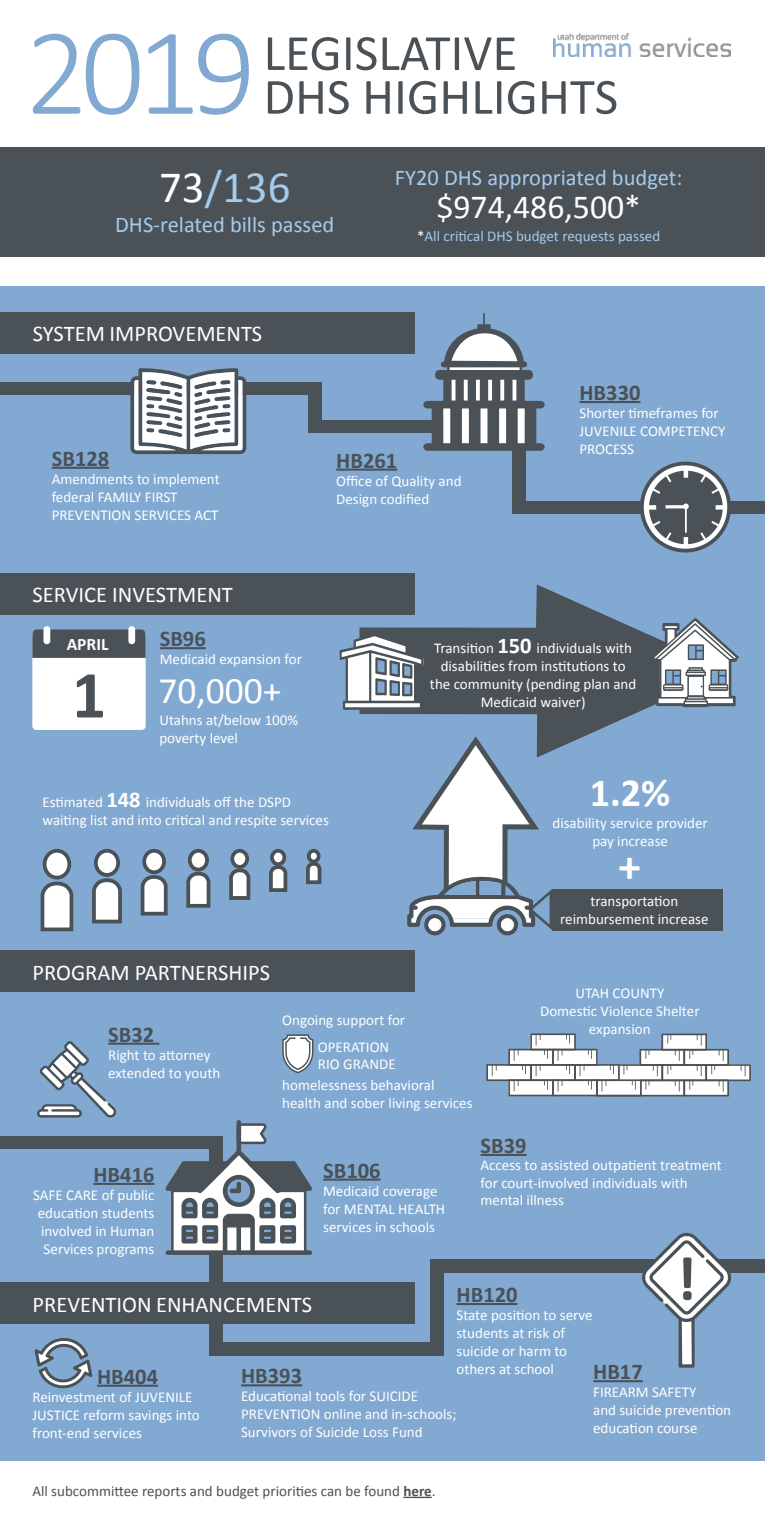
<style>
.page{position:relative;width:765px;height:1530px;background:#fff}
.page>*{position:absolute;margin:0;border:0;box-sizing:border-box;transform-origin:0 0}
.t1{font:300 125px "Calibri";color:#82a9d2}
.t2{font:700 67.5px "Calibri";color:#4a5157}
.t3{font:700 62.5px "Calibri";color:#4a5157}
.t4{font:51.25px/43.8px "Calibri";color:#4a5157}
.t5{font:45px "Calibri";color:#a5cbec}
.t6{font:700 45px "Calibri";color:#fff}
.t7{font:700 40px "Calibri";color:#fff}
.t8{font:37.5px "Calibri";color:#fff}
.t9{font:33.75px "Calibri";color:#fff}
.t10{font:22.5px "Calibri";color:#fff}
.t11{font:700 22.5px "Calibri";color:#4a5157}
.t12{font:22.5px "Calibri";color:#a5cbec}
.t13{font:700 17.5px "Calibri";color:#fff}
.t14{font:15px/18px "Calibri";color:#fff}
.t15{font:15px "Calibri";color:#4a5157}
.t16{font:15px "Calibri";color:#a5cbec}
.s1{color:#fff}
.s2{font-weight:700;font-size:22.5px}
.s3{font-weight:700}
</style>
<div class="page">
<div style="left:0;top:147px;width:765px;height:110px;background:#4a5157"></div>
<div style="left:0;top:286px;width:765px;height:1244px;background:#82a9d2"></div>
<div style="left:0;top:312px;width:414px;height:42px;background:#4a5157"></div>
<img style="left:553px;top:34px;width:178px;height:22px">
<hr style="left:579px;top:401px;width:61px;height:2px;background:#4a5157">
<hr style="left:336px;top:469px;width:61px;height:2px;background:#4a5157">
<hr style="left:52px;top:467px;width:57px;height:2px;background:#4a5157">
<div style="left:0;top:383px;width:318px;height:12px;background:#4a5157"></div>
<div style="left:309px;top:421px;width:212px;height:12px;background:#4a5157"></div>
<div style="left:524px;top:501px;width:241px;height:13px;background:#4a5157"></div>
<div style="left:309px;top:383px;width:13px;height:50px;background:#4a5157"></div>
<div style="left:512px;top:405px;width:13px;height:109px;background:#4a5157"></div>
<svg style="left:130px;top:368px;width:116px;height:86px;background:#b0b6bb"></svg>
<svg style="left:640px;top:462px;width:91px;height:91px"></svg>
<svg style="left:423px;top:313px;width:122px;height:138px"></svg>
<div style="left:0;top:1136px;width:222px;height:13px;background:#4a5157"></div>
<div style="left:209px;top:1343px;width:235px;height:13px;background:#4a5157"></div>
<div style="left:431px;top:1259px;width:334px;height:13px;background:#4a5157"></div>
<div style="left:209px;top:1143px;width:13px;height:213px;background:#4a5157"></div>
<div style="left:431px;top:1259px;width:13px;height:97px;background:#4a5157"></div>
<svg style="left:35px;top:1338px;width:57px;height:51px"></svg>
<div style="left:0;top:573px;width:414px;height:41px;background:#4a5157"></div>
<div style="left:0;top:951px;width:414px;height:41px;background:#4a5157"></div>
<div style="left:0;top:1283px;width:414px;height:41px;background:#4a5157"></div>
<div style="left:552px;top:889px;width:171px;height:41px;background:#4a5157"></div>
<svg style="left:360px;top:584px;width:348px;height:166px;fill:#4a5157"></svg>
<hr style="left:97px;top:1385px;width:61px;height:2px;background:#4a5157">
<div style="left:32px;top:631px;width:114px;height:99px;background:#fff;border-radius:4px"></div>
<svg style="left:32px;top:630px;width:114px;height:28px;background:#4c5359"></svg>
<div style="left:43px;top:626px;width:7px;height:18px;background:#fff;border-radius:3px"></div>
<div style="left:128px;top:626px;width:7px;height:18px;background:#fff;border-radius:3px"></div>
<hr style="left:160px;top:647px;width:46px;height:2px;background:#4a5157">
<svg style="left:282px;top:1034px;width:31px;height:39px"></svg>
<hr style="left:108px;top:1043px;width:51px;height:2px;background:#4a5157">
<hr style="left:481px;top:1154px;width:46px;height:2px;background:#4a5157">
<hr style="left:323px;top:1179px;width:58px;height:2px;background:#4a5157">
<hr style="left:593px;top:1380px;width:50px;height:2px;background:#4a5157">
<hr style="left:93px;top:1183px;width:61px;height:2px;background:#4a5157">
<hr style="left:241px;top:1384px;width:61px;height:2px;background:#4a5157">
<hr style="left:457px;top:1303px;width:61px;height:2px;background:#4a5157">
<div style="left:45px;top:851px;width:24px;height:27px;background:#fff;border-radius:50%"></div>
<div style="left:43px;top:849px;width:28px;height:31px;border:4px solid #4a5157;border-radius:50%"></div>
<svg style="left:40px;top:881px;width:34px;height:51px;background:#b9c0c7"></svg>
<div style="left:309px;top:851px;width:10px;height:11px;background:#fff;border-radius:50%"></div>
<div style="left:307px;top:849px;width:14px;height:14px;border:4px solid #4a5157;border-radius:50%"></div>
<svg style="left:306px;top:860px;width:16px;height:25px"></svg>
<div style="left:96px;top:851px;width:22px;height:24px;background:#fff;border-radius:50%"></div>
<div style="left:94px;top:849px;width:26px;height:28px;border:4px solid #4a5157;border-radius:50%"></div>
<svg style="left:92px;top:876px;width:30px;height:48px"></svg>
<div style="left:144px;top:851px;width:20px;height:21px;background:#fff;border-radius:50%"></div>
<div style="left:142px;top:849px;width:24px;height:25px;border:4px solid #4a5157;border-radius:50%"></div>
<svg style="left:140px;top:873px;width:28px;height:43px"></svg>
<div style="left:190px;top:851px;width:17px;height:19px;background:#fff;border-radius:50%"></div>
<div style="left:188px;top:849px;width:21px;height:22px;border:4px solid #4a5157;border-radius:50%"></div>
<svg style="left:186px;top:870px;width:25px;height:38px"></svg>
<div style="left:232px;top:851px;width:15px;height:16px;background:#fff;border-radius:50%"></div>
<div style="left:230px;top:849px;width:19px;height:20px;border:4px solid #4a5157;border-radius:50%"></div>
<svg style="left:229px;top:867px;width:22px;height:33px"></svg>
<div style="left:272px;top:851px;width:12px;height:13px;background:#fff;border-radius:50%"></div>
<div style="left:270px;top:849px;width:16px;height:17px;border:4px solid #4a5157;border-radius:50%"></div>
<svg style="left:269px;top:863px;width:19px;height:29px"></svg>
<svg style="left:339px;top:634px;width:84px;height:76px;background:#a0a9b1"></svg>
<svg style="left:651px;top:618px;width:88px;height:89px"></svg>
<svg style="left:407px;top:734px;width:147px;height:201px"></svg>
<svg style="left:37px;top:1041px;width:79px;height:77px"></svg>
<svg style="left:165px;top:1122px;width:147px;height:133px"></svg>
<div style="left:166px;top:1250px;width:146px;height:5px;background:#4a5257;border-radius:2px"></div>
<svg style="left:486px;top:1033px;width:265px;height:63px"></svg>
<div style="left:0;top:1461px;width:765px;height:69px;background:#fff"></div>
<svg style="left:403px;top:1497px;width:29px;height:1px"></svg>
<svg style="left:641px;top:1233px;width:91px;height:135px"></svg>
<h1 class="t1" style="left:25px;top:-5px;width:232px">2019</h1>
<h3 class="t4" style="left:264px;top:31px;width:356px">LEGISLATIVE<br>DHS HIGHLIGHTS</h3>
<h3 class="t5" style="left:159px;top:159px;width:133px"><span class="s1">73</span>/136</h3>
<h3 class="t12" style="left:395px;top:164px;width:289px">FY20 DHS appropriated budget:</h3>
<h3 class="t9" style="left:436px;top:185px;width:206px">$974,486,500*</h3>
<h3 class="t12" style="left:115px;top:210px;width:221px">DHS-related bills passed</h3>
<p class="t16" style="left:417px;top:226px;width:245px"><span class="s1">*</span>All critical DHS budget requests passed</p>
<h3 class="t10" style="left:33px;top:320px;width:231px">SYSTEM IMPROVEMENTS</h3>
<h3 class="t11" style="left:52px;top:444px;width:59px">SB128</h3>
<p class="t14" style="left:52px;top:470px;width:169px">Amendments to implement federal FAMILY FIRST<br>PREVENTION SERVICES ACT</p>
<h3 class="t11" style="left:336px;top:446px;width:63px">HB261</h3>
<p class="t14" style="left:336px;top:472px;width:127px">Office of Quality and<br>Design codified</p>
<h3 class="t11" style="left:579px;top:378px;width:63px">HB330</h3>
<p class="t14" style="left:579px;top:404px;width:148px">Shorter timeframes for<br>JUVENILE COMPETENCY<br>PROCESS</p>
<h3 class="t10" style="left:33px;top:580px;width:202px">SERVICE INVESTMENT</h3>
<p class="t13" style="left:67px;top:633px;width:43px">APRIL</p>
<h2 class="t2" style="left:72px;top:652px;width:36px">1</h2>
<h3 class="t11" style="left:160px;top:624px;width:48px">SB96</h3>
<p class="t14" style="left:160px;top:650px;width:144px">Medicaid expansion for</p>
<h3 class="t8" style="left:159px;top:667px;width:125px">70,000+</h3>
<p class="t14" style="left:159px;top:712px;width:140px">Utahns at/below 100% poverty level</p>
<p class="t14" style="left:42px;top:794px;width:288px;line-height:17.5px">Estimated <span class="s2">148</span> individuals off the DSPD waiting list and into critical and respite services</p>
<h3 class="t10" style="left:33px;top:958px;width:239px">PROGRAM PARTNERSHIPS</h3>
<p class="t14" style="left:430px;top:639px;width:208px;text-align:center">Transition <span class="s2">150</span> individuals with disabilities from institutions to the community (pending plan and<br>Medicaid waiver)</p>
<h3 class="t7" style="left:590px;top:767px;width:82px">1.2%</h3>
<p class="t14" style="left:552px;top:814px;width:157px;text-align:center">disability service provider pay increase</p>
<h3 class="t6" style="left:619px;top:837px;width:24px">+</h3>
<p class="t14" style="left:560px;top:892px;width:150px;text-align:center">transportation reimbursement increase</p>
<h3 class="t11" style="left:108px;top:1020px;width:48px">SB32</h3>
<p class="t14" style="left:108px;top:1046px;width:114px">Right to attorney extended to youth</p>
<p class="t14" style="left:282px;top:1011px;width:124px">Ongoing support for</p>
<p class="t14" style="left:318px;top:1038px;width:79px;line-height:17.5px">OPERATION<br>RIO GRANDE</p>
<p class="t14" style="left:282px;top:1076px;width:192px">homelessness behavioral health and sober living services</p>
<p class="t14" style="left:540px;top:984px;width:161px;text-align:center">UTAH COUNTY<br>Domestic Violence Shelter expansion</p>
<h3 class="t11" style="left:481px;top:1131px;width:48px">SB39</h3>
<p class="t14" style="left:481px;top:1157px;width:243px;line-height:17.5px">Access to assisted outpatient treatment for court-involved individuals with mental illness</p>
<h3 class="t11" style="left:323px;top:1156px;width:59px">SB106</h3>
<p class="t14" style="left:323px;top:1182px;width:124px">Medicaid coverage for MENTAL HEALTH services in schools</p>
<h3 class="t11" style="left:93px;top:1160px;width:63px">HB416</h3>
<p class="t14" style="left:33px;top:1186px;width:123px;text-align:right">SAFE CARE of public education students involved in Human<br>Services programs</p>
<h3 class="t3" style="left:676px;top:1239px;width:22px">!</h3>
<h3 class="t11" style="left:457px;top:1280px;width:63px">HB120</h3>
<p class="t14" style="left:457px;top:1306px;width:138px">State position to serve students at risk of suicide or harm to others at school</p>
<h3 class="t10" style="left:33px;top:1290px;width:281px">PREVENTION ENHANCEMENTS</h3>
<h3 class="t11" style="left:593px;top:1357px;width:51px">HB17</h3>
<p class="t14" style="left:593px;top:1383px;width:140px">FIREARM SAFETY<br>and suicide prevention education course</p>
<h3 class="t11" style="left:241px;top:1362px;width:63px">HB393</h3>
<p class="t14" style="left:241px;top:1387px;width:217px">Educational tools for SUICIDE<br>PREVENTION online and in-schools;<br>Survivors of Suicide Loss Fund</p>
<h3 class="t11" style="left:97px;top:1362px;width:63px">HB404</h3>
<p class="t14" style="left:33px;top:1388px;width:169px">Reinvestment of JUVENILE<br>JUSTICE reform savings into front-end services</p>
<p class="t15" style="left:32px;top:1482px;width:405px">All subcommittee reports and budget priorities can be found <span class="s3">here</span>.</p>
</div>
